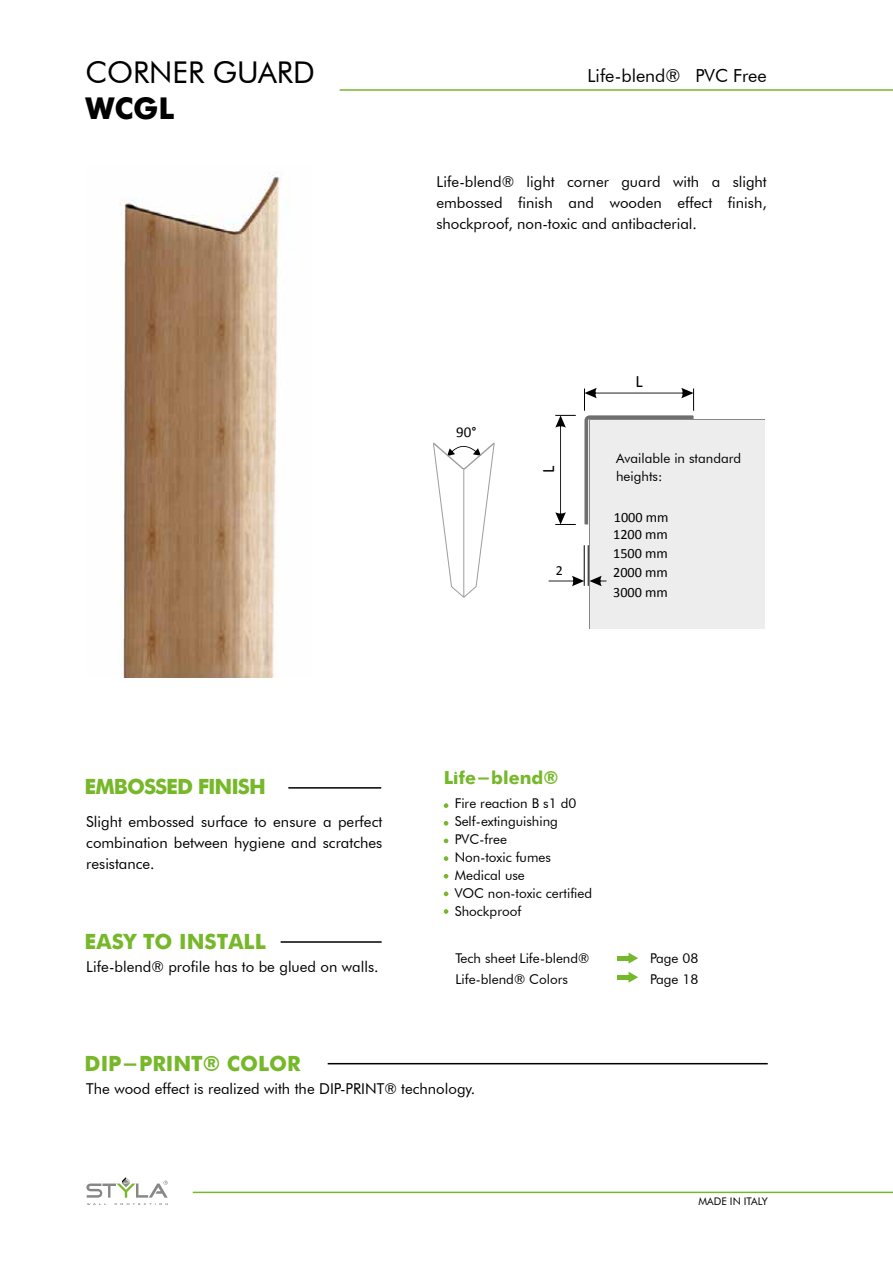
<style>
.page{position:relative;width:893px;height:1263px;background:#fff}
.page>*{position:absolute;margin:0;border:0;box-sizing:border-box;transform-origin:0 0}
.t1{font:30px "Futura BT";color:#000}
.t2{font:700 30px "Futura";color:#000}
.t3{font:700 21px "Futura";color:#76b82a}
.t4{font:700 21px "Futura";letter-spacing:-.05em;color:#76b82a}
.t5{font:18px "Futura BT";color:#000}
.t6{font:700 18px "Futura";color:#76b82a}
.t7{font:17.4px "Calibri";color:#000}
.t8{font:15px/21px "Futura BT";color:#000;text-align:justify}
.t9{font:15px "Calibri";color:#000}
.t10{font:14.25px/19.5px "Calibri";color:#000;text-align:justify}
.t11{font:13.95px "Calibri";color:#000}
.t12{font:13.5px/18px "Futura BT";color:#000}
.t13{font:10.5px "Futura BT";color:#000}
</style>
<div class="page">
<hr style="left:340px;top:89px;width:553px;height:2px;background:#76b82a">
<hr style="left:281px;top:941px;width:101px;height:2px;background:#000">
<hr style="left:328px;top:1063px;width:440px;height:1px;background:#000">
<hr style="left:288px;top:787px;width:93px;height:2px;background:#000">
<svg style="left:86px;top:1177px;width:82px;height:20px"></svg>
<svg style="left:87px;top:1203px;width:81px;height:1px"></svg>
<hr style="left:193px;top:1191px;width:700px;height:2px;background:#76b82a">
<img style="left:120px;top:175px;width:160px;height:503px">
<svg style="left:433px;top:442px;width:62px;height:156px"></svg>
<svg style="left:555px;top:415px;width:21px;height:110px"></svg>
<svg style="left:584px;top:388px;width:110px;height:136px"></svg>
<div style="left:589px;top:420px;width:175px;height:209px;background:#ededed"></div>
<hr style="left:589px;top:420px;width:175px;height:1px;background:#878787">
<hr style="left:589px;top:420px;width:1px;height:209px;background:#878787">
<hr style="left:584px;top:545px;width:1px;height:41px;background:#000">
<hr style="left:588px;top:545px;width:1px;height:41px;background:#000">
<svg style="left:549px;top:576px;width:57px;height:10px"></svg>
<svg style="left:444px;top:803px;width:4px;height:5px"></svg>
<svg style="left:444px;top:856px;width:4px;height:5px"></svg>
<svg style="left:444px;top:821px;width:4px;height:5px"></svg>
<svg style="left:444px;top:874px;width:4px;height:4px"></svg>
<svg style="left:444px;top:838px;width:4px;height:5px"></svg>
<svg style="left:444px;top:891px;width:4px;height:5px"></svg>
<svg style="left:444px;top:909px;width:4px;height:5px"></svg>
<hr style="left:617px;top:956px;width:13px;height:4px;background:#76b82d">
<svg style="left:629px;top:953px;width:9px;height:11px"></svg>
<hr style="left:617px;top:975px;width:13px;height:4px;background:#76b82d">
<svg style="left:629px;top:972px;width:9px;height:11px"></svg>
<h1 class="t1" style="left:85px;top:54px;width:231px">CORNER GUARD</h1>
<h1 class="t2" style="left:85px;top:87px;width:91px">WCGL</h1>
<p class="t5" style="left:587px;top:65px;width:181px">Life-blend® PVC Free</p>
<p class="t8" style="left:436px;top:171px;width:332px">Life-blend® light corner guard with a slight embossed finish and wooden effect finish, shockproof, non-toxic and antibacterial.</p>
<p class="t9" style="left:456px;top:423px;width:22px">90°</p>
<p class="t7" style="left:538px;top:473px;width:9px;rotate:-90deg">L</p>
<p class="t11" style="left:556px;top:561px;width:9px">2</p>
<p class="t7" style="left:636px;top:370px;width:9px">L</p>
<p class="t12" style="left:616px;top:449px;width:127px">Available in standard heights:</p>
<p class="t10" style="left:614px;top:506px;width:56px">1000 mm</p>
<p class="t10" style="left:613px;top:543px;width:56px">1500 mm 2000 mm 3000 mm</p>
<p class="t10" style="left:613px;top:523px;width:56px">1200 mm</p>
<h2 class="t4" style="left:85px;top:771px;width:183px">EMBOSSED FINISH</h2>
<p class="t8" style="left:86px;top:811px;width:297px">Slight embossed surface to ensure a perfect combination between hygiene and scratches resistance.</p>
<h2 class="t3" style="left:85px;top:926px;width:183px">EASY TO INSTALL</h2>
<p class="t8" style="left:86px;top:956px;width:294px">Life-blend® profile has to be glued on walls.</p>
<h2 class="t3" style="left:85px;top:1048px;width:218px">DIP-PRINT® COLOR</h2>
<p class="t6" style="left:444px;top:764px;width:116px">Life-blend®</p>
<p class="t12" style="left:455px;top:794px;width:139px">Fire reaction B s1 d0<br>Self-extinguishing<br>PVC-free<br>Non-toxic fumes<br>Medical use<br>VOC non-toxic certified<br>Shockproof</p>
<p class="t12" style="left:455px;top:947px;width:136px;line-height:21px">Tech sheet Life-blend®<br>Life-blend® Colors</p>
<p class="t12" style="left:650px;top:947px;width:50px;line-height:21px">Page 08<br>Page 18</p>
<p class="t8" style="left:86px;top:1078px;width:390px">The wood effect is realized with the DIP-PRINT® technology.</p>
<p class="t13" style="left:698px;top:1194px;width:71px">MADE IN ITALY</p>
</div>
